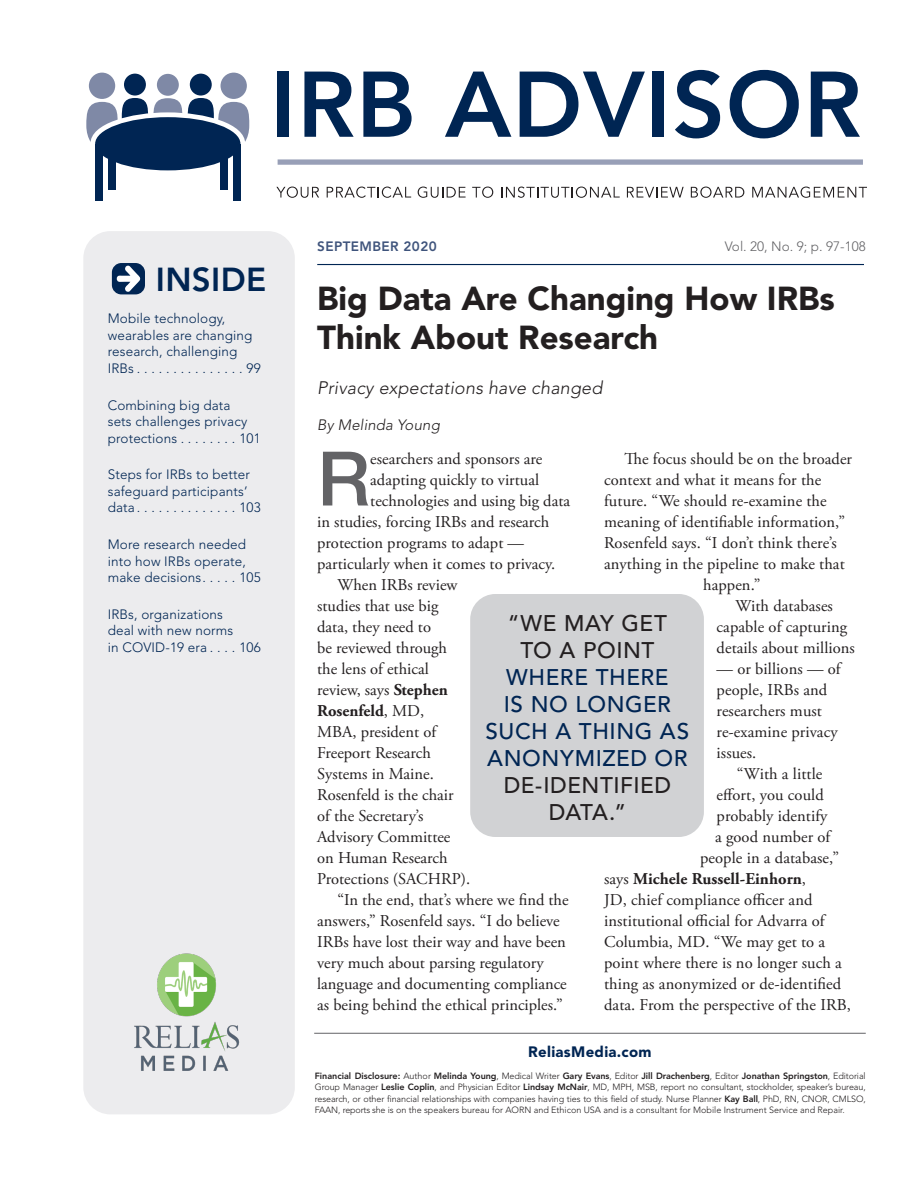
<style>
.page{position:relative;width:918px;height:1188px;background:#fff}
.page>*{position:absolute;margin:0;border:0;box-sizing:border-box;transform-origin:0 0}
.First_paragraph_drop{font:500 75.3px "Helvetica Neue";color:#636366}
.Headline{font:900 33px/39px "Avenir";color:#231f20}
.t1{font:800 33px "Avenir";letter-spacing:.01em;color:#002553}
.Pull_quote_text{font:500 22.5px/27px "Avenir";letter-spacing:.025em;color:#002553;text-align:center}
.Deck_headline{font:italic 300 18px "Avenir";letter-spacing:.01em;color:#231f20}
.Body_text{font:16.5px/21px "Adobe Garamond Pro";letter-spacing:.005em;color:#231f20}
.First_paragraph_drop-2{font:16.5px "Adobe Garamond Pro";color:#231f20}
.Body_text-2{font:700 16.5px "Adobe Garamond Pro";letter-spacing:.005em;color:#231f20}
.t2{font:900 15px "Avenir";letter-spacing:.02em;color:#002553}
.Byline{font:italic 300 15px "Avenir";letter-spacing:.01em;color:#231f20}
.Inside_box_promos{font:300 13.5px/16.5px "Avenir";letter-spacing:.01em;color:#002553}
.t3{font:300 13.5px "Avenir";color:#636366}
.t4{font:800 13.5px "Avenir";letter-spacing:.03em;color:#3f547c}
.t5{font:300 9px/11.4px "Avenir";color:#231f20;text-align:justify}
.s1{color:#231f20}
.s2{font-weight:400}
.s3{font-weight:700}
.s4{font-weight:800}
</style>
<div class="page">
<svg style="left:276px;top:187px;width:43px;height:11px"></svg>
<svg style="left:327px;top:187px;width:84px;height:11px"></svg>
<svg style="left:418px;top:187px;width:48px;height:11px"></svg>
<svg style="left:472px;top:187px;width:21px;height:11px"></svg>
<svg style="left:501px;top:187px;width:119px;height:11px"></svg>
<svg style="left:627px;top:187px;width:57px;height:11px"></svg>
<svg style="left:691px;top:187px;width:53px;height:11px"></svg>
<svg style="left:752px;top:187px;width:115px;height:11px"></svg>
<div style="left:278px;top:159px;width:585px;height:6px;background:#989fb7"></div>
<div style="left:278px;top:72px;width:11px;height:65px;background:#002553"></div>
<svg style="left:304px;top:72px;width:50px;height:65px"></svg>
<svg style="left:363px;top:72px;width:49px;height:65px"></svg>
<svg style="left:445px;top:72px;width:66px;height:65px"></svg>
<svg style="left:520px;top:72px;width:125px;height:65px"></svg>
<div style="left:653px;top:72px;width:11px;height:65px;background:#002553"></div>
<svg style="left:675px;top:70px;width:45px;height:68px"></svg>
<svg style="left:730px;top:70px;width:69px;height:68px"></svg>
<svg style="left:811px;top:72px;width:49px;height:65px"></svg>
<div style="left:190px;top:74px;width:22px;height:22px;background:#002553;border-radius:50%"></div>
<div style="left:188px;top:98px;width:26px;height:39px;background:#002553;border-radius:50%"></div>
<div style="left:122px;top:98px;width:26px;height:39px;background:#002553;border-radius:50%"></div>
<div style="left:124px;top:74px;width:22px;height:22px;background:#002553;border-radius:50%"></div>
<div style="left:157px;top:74px;width:22px;height:22px;background:#7f89a6;border-radius:50%"></div>
<div style="left:153px;top:98px;width:29px;height:40px;background:#7f89a6;border-radius:50%"></div>
<div style="left:221px;top:73px;width:26px;height:26px;background:#7f89a6;border-radius:50%"></div>
<div style="left:218px;top:102px;width:31px;height:47px;background:#7f89a6;border-radius:50%"></div>
<div style="left:89px;top:73px;width:26px;height:26px;background:#7f89a6;border-radius:50%"></div>
<div style="left:86px;top:102px;width:32px;height:47px;background:#7f89a6;border-radius:50%"></div>
<svg style="left:90px;top:112px;width:155px;height:63px"></svg>
<div style="left:95px;top:117px;width:145px;height:53px;background:#002553;border-radius:50%"></div>
<div style="left:95px;top:144px;width:7px;height:56px;background:#002553"></div>
<div style="left:233px;top:144px;width:7px;height:56px;background:#002553"></div>
<div style="left:108px;top:134px;width:8px;height:56px;background:#002553"></div>
<div style="left:221px;top:134px;width:7px;height:56px;background:#002553"></div>
<div style="left:83px;top:231px;width:212px;height:883px;background:#ececee;border-radius:27px"></div>
<div style="left:112px;top:263px;width:33px;height:31px;background:#002553;border-radius:9px"></div>
<svg style="left:116px;top:265px;width:25px;height:27px"></svg>
<hr style="left:314px;top:1033px;width:552px;height:1px;background:#636366">
<hr style="left:317px;top:264px;width:547px;height:1px;background:#002553">
<img style="left:134px;top:953px;width:196px;height:118px">
<div style="left:470px;top:594px;width:234px;height:243px;background:#d1d2d4;border-radius:25px"></div>
<p class="t4" style="left:317px;top:238px;width:121px">SEPTEMBER 2020</p>
<p class="t3" style="left:725px;top:238px;width:143px">Vol. 20, No. 9; p. 97-108</p>
<h2 class="t1" style="left:156px;top:260px;width:112px">INSIDE</h2>
<p class="Headline" style="left:317px;top:279px;width:519px">Big Data Are Changing How IRBs<br>Think About Research</p>
<p class="Deck_headline" style="left:317px;top:377px;width:287px">Privacy expectations have changed</p>
<p class="Byline" style="left:317px;top:416px;width:124px">By Melinda Young</p>
<p class="First_paragraph_drop" style="left:317px;top:434px;width:55px">R</p>
<p class="First_paragraph_drop-2" style="left:370px;top:448px;width:174px">esearchers and sponsors are</p>
<p class="Inside_box_promos" style="left:108px;top:310px;width:155px">Mobile technology, wearables are changing research, challenging<br>IRBs . . . . . . . . . . . . . . . 99</p>
<p class="Inside_box_promos" style="left:108px;top:397px;width:155px">Combining big data<br>sets challenges privacy protections . . . . . . . . 101</p>
<p class="Inside_box_promos" style="left:108px;top:466px;width:155px">Steps for IRBs to better safeguard participants’ data . . . . . . . . . . . . . . 103</p>
<p class="Inside_box_promos" style="left:108px;top:536px;width:155px">More research needed into how IRBs operate, make decisions . . . . . 105</p>
<p class="Inside_box_promos" style="left:108px;top:606px;width:155px">IRBs, organizations<br>deal with new norms<br>in COVID-19 era . . . . 106</p>
<p class="Pull_quote_text" style="left:486px;top:610px;width:205px"><span class="s1">“WE MAY GET<br>TO A POINT<br></span>WHERE THERE<br>IS NO LONGER<br>SUCH A THING AS<br>ANONYMIZED OR<br><span class="s1">DE-IDENTIFIED<br>DATA.”</span></p>
<p class="Body_text" style="left:624px;top:448px;width:229px">The focus should be on the broader</p>
<p class="Body_text" style="left:604px;top:469px;width:219px">context and what it means for the</p>
<p class="Body_text" style="left:604px;top:490px;width:224px">future. “We should re-examine the</p>
<p class="Body_text" style="left:604px;top:511px;width:243px">meaning of identifiable information,”</p>
<p class="Body_text" style="left:604px;top:532px;width:234px">Rosenfeld says. “I don’t think there’s</p>
<p class="Body_text" style="left:604px;top:553px;width:242px">anything in the pipeline to make that</p>
<p class="Body_text" style="left:703px;top:574px;width:59px">happen.”</p>
<p class="Body_text" style="left:717px;top:595px;width:140px;text-align:center">With databases capable of capturing details about millions</p>
<p class="Body_text" style="left:717px;top:658px;width:126px">— or billions — of people, IRBs and researchers must re-examine privacy issues.</p>
<p class="Body_text" style="left:737px;top:763px;width:87px">“With a little</p>
<p class="Body_text" style="left:717px;top:784px;width:109px">effort, you could</p>
<p class="Body_text" style="left:717px;top:805px;width:112px">probably identify</p>
<p class="Body_text" style="left:715px;top:826px;width:117px">a good number of</p>
<p class="Body_text" style="left:700px;top:847px;width:140px">people in a database,”</p>
<p class="Body_text-2" style="left:604px;top:869px;width:203px"><span class="s2">says</span> Michele Russell-Einhorn<span class="s2">,</span></p>
<p class="Body_text" style="left:604px;top:889px;width:210px">JD, chief compliance officer and</p>
<p class="Body_text" style="left:604px;top:910px;width:222px">institutional official for Advarra of</p>
<p class="Body_text" style="left:604px;top:931px;width:223px">Columbia, MD. “We may get to a</p>
<p class="Body_text" style="left:604px;top:952px;width:239px">point where there is no longer such a</p>
<p class="Body_text" style="left:604px;top:973px;width:239px">thing as anonymized or de-identified</p>
<p class="Body_text" style="left:604px;top:994px;width:248px">data. From the perspective of the IRB,</p>
<p class="First_paragraph_drop-2" style="left:370px;top:469px;width:170px">adapting quickly to virtual</p>
<p class="First_paragraph_drop-2" style="left:370px;top:490px;width:201px">technologies and using big data</p>
<p class="First_paragraph_drop-2" style="left:317px;top:511px;width:234px">in studies, forcing IRBs and research</p>
<p class="First_paragraph_drop-2" style="left:317px;top:532px;width:208px">protection programs to adapt —</p>
<p class="First_paragraph_drop-2" style="left:317px;top:553px;width:239px">particularly when it comes to privacy.</p>
<p class="Body_text" style="left:317px;top:574px;width:154px;text-indent:20px">When IRBs review studies that use big data, they need to<br>be reviewed through the lens of ethical review, says <span class="s3">Stephen<br>Rosenfeld</span>, MD,<br>MBA, president of<br>Freeport Research<br>Systems in Maine.<br>Rosenfeld is the chair of the Secretary’s<br>Advisory Committee on Human Research<br>Protections (SACHRP).</p>
<p class="Body_text" style="left:317px;top:889px;width:253px;text-indent:20px">“In the end, that’s where we find the answers,” Rosenfeld says. “I do believe IRBs have lost their way and have been very much about parsing regulatory language and documenting compliance as being behind the ethical principles.”</p>
<p class="t2" style="left:528px;top:1042px;width:125px">ReliasMedia.com</p>
<p class="t5" style="left:315px;top:1070px;width:553px"><span class="s4">Financial Disclosure:</span> Author <span class="s4">Melinda Young</span>, Medical Writer <span class="s4">Gary Evans</span>, Editor <span class="s4">Jill Drachenberg</span>, Editor <span class="s4">Jonathan Springston</span>, Editorial Group Manager <span class="s4">Leslie Coplin</span>, and Physician Editor <span class="s4">Lindsay McNair</span>, MD, MPH, MSB, report no consultant, stockholder, speaker’s bureau, research, or other financial relationships with companies having ties to this field of study. Nurse Planner <span class="s4">Kay Ball</span>, PhD, RN, CNOR, CMLSO, FAAN, reports she is on the speakers bureau for AORN and Ethicon USA and is a consultant for Mobile Instrument Service and Repair.</p>
</div>
